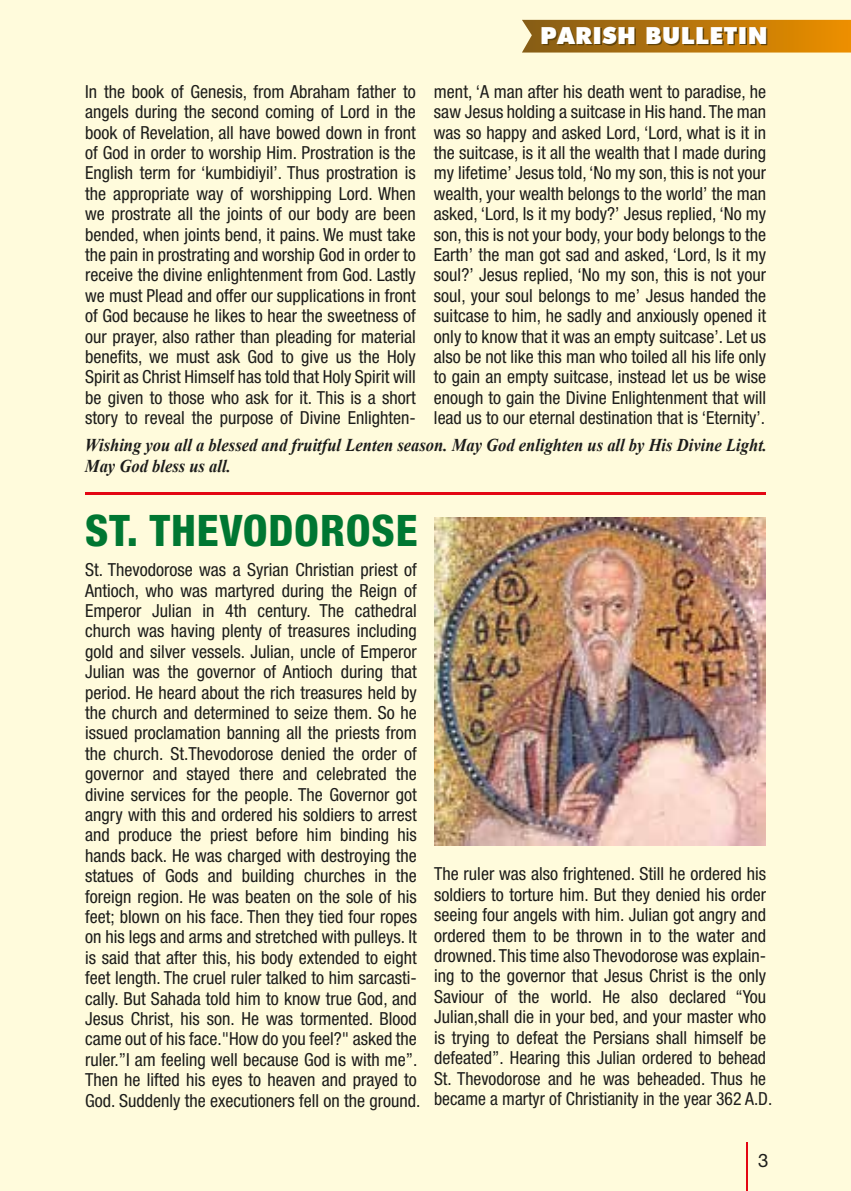
<style>
.page{position:relative;width:851px;height:1191px;background:#fff}
.page>*{position:absolute;margin:0;border:0;box-sizing:border-box;transform-origin:0 0}
.t1{font:800 condensed 43.4px "Helvetica Neue LT Std";letter-spacing:.02em;color:#007732}
.t2{font:900 23.4px "Futura BT";letter-spacing:.02em;color:#fff}
.t3{font:18.6px "Helvetica Neue LT Std";color:#1d1d1b}
.t4{font:condensed 18px/20.4px "Helvetica Neue LT Std";color:#1d1d1b;text-align:justify}
.t5{font:italic 700 18px/20.6px "Times New Roman";color:#1d1d1b;scale:.92 1}
</style>
<div class="page">
<div style="left:0;top:0;width:850px;height:1191px;background:#fffbdc"></div>
<svg style="left:522px;top:20px;width:328px;height:33px;background:#a86f10"></svg>
<hr style="left:746px;top:1142px;width:1px;height:49px;background:#e30613">
<hr style="left:85px;top:492px;width:680px;height:2px;background:#e30613">
<img style="left:434px;top:517px;width:331px;height:328px">
<p class="t2" style="left:540px;top:22px;width:229px">PARISH BULLETIN</p>
<p class="t4" style="left:85px;top:81px;width:332px">In the book of Genesis, from Abraham father to angels during the second coming of Lord in the book of Revelation, all have bowed down in front of God in order to worship Him. Prostration is the English term for ‘kumbidiyil’. Thus prostration is the appropriate way of worshipping Lord. When we prostrate all the joints of our body are been bended, when joints bend, it pains. We must take the pain in prostrating and worship God in order to receive the divine enlightenment from God. Lastly we must Plead and offer our supplications in front of God because he likes to hear the sweetness of our prayer, also rather than pleading for material benefits, we must ask God to give us the Holy Spirit as Christ Himself has told that Holy Spirit will be given to those who ask for it. This is a short story to reveal the purpose of Divine Enlighten-</p>
<p class="t4" style="left:434px;top:81px;width:334px">ment, ‘A man after his death went to paradise, he saw Jesus holding a suitcase in His hand. The man was so happy and asked Lord, ‘Lord, what is it in the suitcase, is it all the wealth that I made during my lifetime’ Jesus told, ‘No my son, this is not your wealth, your wealth belongs to the world’ the man asked, ‘Lord, Is it my body?’ Jesus replied, ‘No my son, this is not your body, your body belongs to the Earth’ the man got sad and asked, ‘Lord, Is it my soul?’ Jesus replied, ‘No my son, this is not your soul, your soul belongs to me’ Jesus handed the suitcase to him, he sadly and anxiously opened it only to know that it was an empty suitcase’. Let us also be not like this man who toiled all his life only to gain an empty suitcase, instead let us be wise enough to gain the Divine Enlightenment that will lead us to our eternal destination that is ‘Eternity’.</p>
<p class="t5" style="left:85px;top:434px;width:742px">Wishing you all a blessed and fruitful Lenten season. May God enlighten us all by His Divine Light.<br>May God bless us all.</p>
<h1 class="t1" style="left:85px;top:504px;width:334px">ST. THEVODOROSE</h1>
<p class="t4" style="left:85px;top:559px;width:337px;text-align:left">St. Thevodorose was a Syrian Christian priest of Antioch, who was martyred during the Reign of Emperor Julian in 4th century. The cathedral church was having plenty of treasures including gold and silver vessels. Julian, uncle of Emperor Julian was the governor of Antioch during that period. He heard about the rich treasures held by the church and determined to seize them. So he issued proclamation banning all the priests from the church. St.Thevodorose denied the order of governor and stayed there and celebrated the divine services for the people. The Governor got angry with this and ordered his soldiers to arrest and produce the priest before him binding his hands back. He was charged with destroying the statues of Gods and building churches in the foreign region. He was beaten on the sole of his feet; blown on his face. Then they tied four ropes on his legs and arms and stretched with pulleys. It is said that after this, his body extended to eight feet length. The cruel ruler talked to him sarcasti&shy;cally. But Sahada told him to know true God, and Jesus Christ, his son. He was tormented. Blood came out of his face."How do you feel?" asked the ruler.”I am feeling well because God is with me”.<br>Then he lifted his eyes to heaven and prayed to God. Suddenly the executioners fell on the ground.</p>
<p class="t4" style="left:434px;top:863px;width:340px;text-align:left">The ruler was also frightened. Still he ordered his soldiers to torture him. But they denied his order seeing four angels with him. Julian got angry and ordered them to be thrown in to the water and drowned. This time also Thevodorose was explain&shy;ing to the governor that Jesus Christ is the only Saviour of the world. He also declared “You Julian,shall die in your bed, and your master who is trying to defeat the Persians shall himself be defeated”. Hearing this Julian ordered to behead St. Thevodorose and he was beheaded. Thus he became a martyr of Christianity in the year 362 A.D.</p>
<p class="t3" style="left:758px;top:1149px;width:12px">3</p>
</div>
